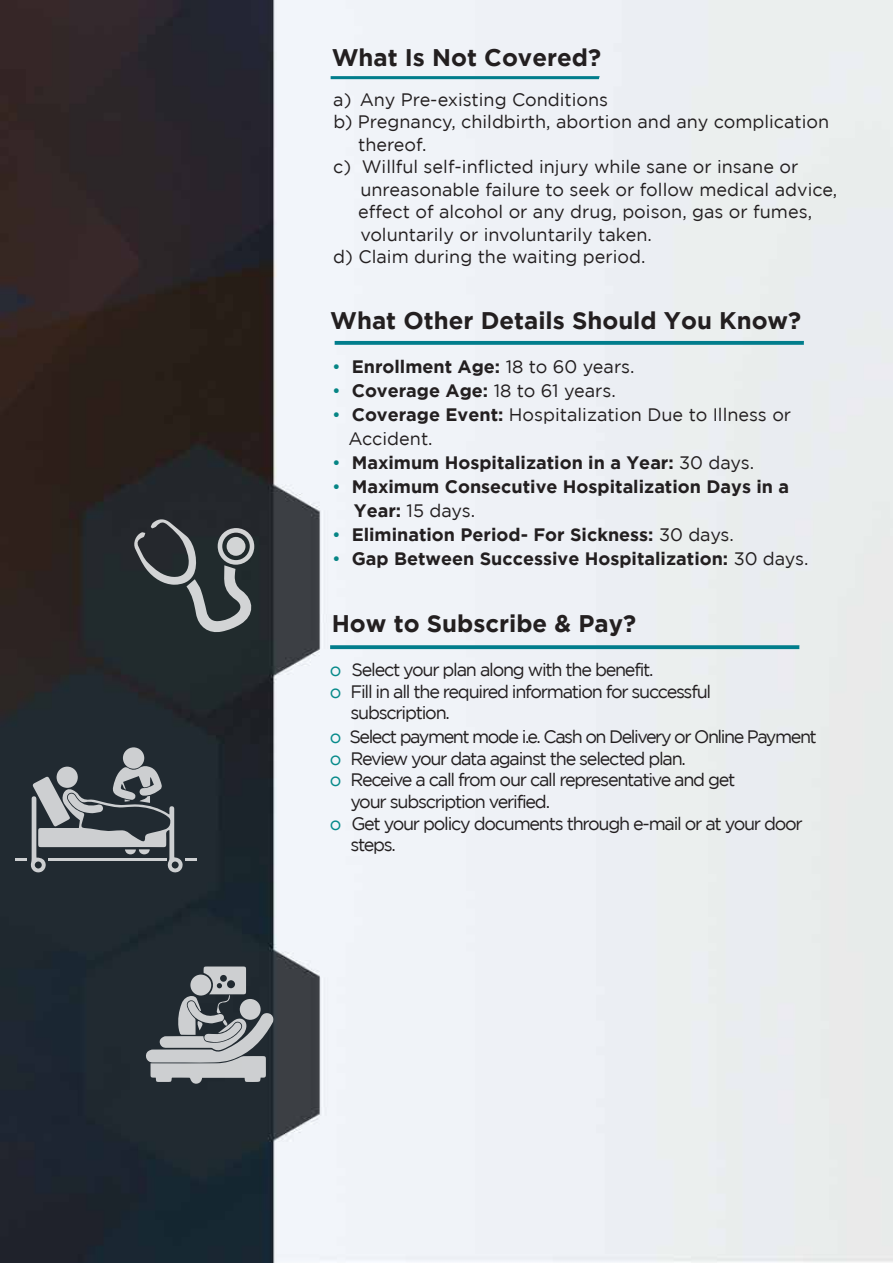
<style>
.page{position:relative;width:893px;height:1263px;background:#fff}
.page>*{position:absolute;margin:0;border:0;box-sizing:border-box;transform-origin:0 0}
.t1{font:700 24px "Gotham";color:#231f20}
.t2{font:18px/24px "Gotham";color:#231f20}
.t3{font:18px "Gotham";letter-spacing:-.07em;color:#231f20}
.t4{font:700 18px/24px "Gotham";color:#231f20}
.t5{font:18px "Gotham";letter-spacing:-.08em;color:#231f20}
.t6{font:18px "Gotham";letter-spacing:-.02em;color:#231f20}
.s1{font-weight:400;color:#068585}
.s2{font-weight:400}
.s3{color:#068585}
.s4{font-weight:700}
.s5{color:#068a8a}
</style>
<div class="page">
<img style="left:0;top:1px;width:893px;height:1262px">
<svg style="left:134px;top:519px;width:120px;height:113px;background:#484f51"></svg>
<svg style="left:227px;top:537px;width:19px;height:19px"></svg>
<svg style="left:146px;top:966px;width:127px;height:118px;background:#777c81"></svg>
<div style="left:123px;top:747px;width:21px;height:22px;background:#cdcfd1;border-radius:50%"></div>
<svg style="left:16px;top:765px;width:181px;height:107px;background:#5a6166"></svg>
<svg style="left:335px;top:341px;width:469px;height:4px;background:#0c8290"></svg>
<svg style="left:330px;top:645px;width:469px;height:4px;background:#0f8492"></svg>
<svg style="left:331px;top:76px;width:269px;height:3px"></svg>
<h1 class="t1" style="left:332px;top:43px;width:271px">What Is Not Covered?</h1>
<p class="t2" style="left:333px;top:87px;width:276px">a) Any Pre-existing Conditions</p>
<p class="t2" style="left:333px;top:109px;width:497px">b) Pregnancy, childbirth, abortion and any complication</p>
<p class="t2" style="left:358px;top:132px;width:70px">thereof.</p>
<p class="t2" style="left:333px;top:154px;width:466px">c) Willful self-inflicted injury while sane or insane or</p>
<p class="t2" style="left:360px;top:177px;width:478px">unreasonable failure to seek or follow medical advice,</p>
<p class="t2" style="left:358px;top:199px;width:455px">effect of alcohol or any drug, poison, gas or fumes,</p>
<p class="t2" style="left:360px;top:222px;width:293px">voluntarily or involuntarily taken.</p>
<p class="t2" style="left:333px;top:244px;width:314px">d) Claim during the waiting period.</p>
<h1 class="t1" style="left:330px;top:307px;width:473px">What Other Details Should You Know?</h1>
<p class="t4" style="left:332px;top:354px;width:304px"><span class="s1">•</span> Enrollment Age: <span class="s2">18 to 60 years.</span></p>
<p class="t4" style="left:332px;top:378px;width:285px"><span class="s1">•</span> Coverage Age: <span class="s2">18 to 61 years.</span></p>
<p class="t2" style="left:348px;top:402px;width:444px;text-indent:-16px"><span class="s3">•</span> <span class="s4">Coverage Event:</span> Hospitalization Due to Illness or<br>Accident.</p>
<p class="t4" style="left:332px;top:450px;width:423px"><span class="s1">•</span> Maximum Hospitalization in a Year: <span class="s2">30 days.</span></p>
<p class="t4" style="left:354px;top:474px;width:437px;text-indent:-21px"><span class="s1">•</span> Maximum Consecutive Hospitalization Days in a<br>Year: <span class="s2">15 days.</span></p>
<p class="t4" style="left:332px;top:522px;width:403px"><span class="s1">•</span> Elimination Period- For Sickness: <span class="s2">30 days.</span></p>
<p class="t4" style="left:332px;top:546px;width:478px"><span class="s1">•</span> Gap Between Successive Hospitalization: <span class="s2">30 days.</span></p>
<h1 class="t1" style="left:332px;top:609px;width:306px">How to Subscribe &amp; Pay?</h1>
<p class="t3" style="left:330px;top:660px;width:326px"><span class="s5">o</span> Select your plan along with the benefit.</p>
<p class="t3" style="left:330px;top:681px;width:383px"><span class="s5">o</span> Fill in all the required information for successful</p>
<p class="t3" style="left:350px;top:703px;width:101px">subscription.</p>
<p class="t5" style="left:330px;top:727px;width:489px"><span class="s5">o</span> Select payment mode i.e. Cash on Delivery or Online Payment</p>
<p class="t3" style="left:330px;top:748px;width:358px"><span class="s5">o</span> Review your data against the selected plan.</p>
<p class="t3" style="left:330px;top:770px;width:407px"><span class="s5">o</span> Receive a call from our call representative and get</p>
<p class="t3" style="left:350px;top:792px;width:201px">your subscription verified.</p>
<p class="t3" style="left:330px;top:813px;width:475px"><span class="s5">o</span> Get your policy documents through e-mail or at your door</p>
<p class="t6" style="left:350px;top:835px;width:47px">steps.</p>
</div>
